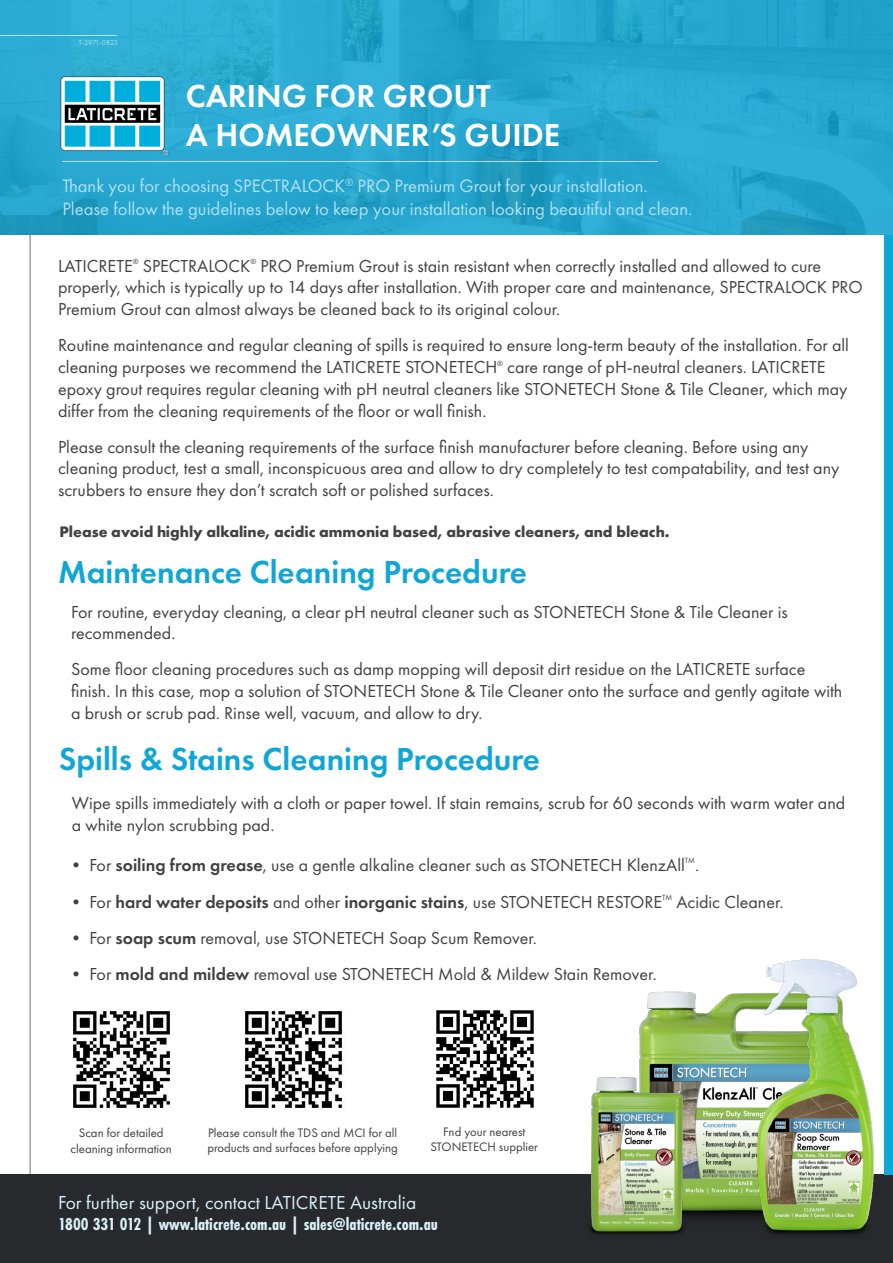
<style>
.page{position:relative;width:893px;height:1263px;background:#fff}
.page>*{position:absolute;margin:0;border:0;box-sizing:border-box;transform-origin:0 0}
.t1{font:600 33px "Futura PT";color:#10a7d6}
.t2{font:600 33px/39.6px "Futura PT";color:#fff}
.t3{font:19.5px "Futura PT";color:#daf1f9}
.t4{font:18.6px/22.4px "Futura PT";color:#b0e1f4}
.t5{font:18px/21.6px "Futura PT";color:#414141}
.t6{font:18px/21.6px "Futura PT";color:#424142}
.t7{font:700 18px "Futura PT Cond";color:#daf1f9}
.t8{font:700 15.75px "Futura PT";color:#414141}
.t9{font:12.75px/15.3px "Futura PT";color:#3e3e3f;text-align:center}
.t10{font:7.8px "Futura PT";color:#414141}
.t11{font:7.35px "Futura PT";letter-spacing:-.035em;color:#b0e1f4}
.s1{font-weight:600}
</style>
<div class="page">
<svg style="left:0;top:0;width:893px;height:235px;background:#27a7cf"></svg>
<img style="left:47px;top:68px;width:132px;height:94px">
<hr style="left:62px;top:162px;width:595px;height:1px;background:#fff">
<hr style="left:0;top:36px;width:116px;height:1px;background:#fff">
<hr style="left:30px;top:235px;width:1px;height:1024px;background:#231f20">
<div style="left:0;top:1174px;width:893px;height:89px;background:#27292d"></div>
<div style="left:885px;top:235px;width:8px;height:939px;background:#10a7d6"></div>
<img style="left:639px;top:991px;width:27px;height:82px">
<img style="left:666px;top:951px;width:227px;height:284px">
<img style="left:590px;top:1073px;width:131px;height:162px">
<img style="left:436px;top:1010px;width:98px;height:98px">
<img style="left:73px;top:1011px;width:97px;height:97px">
<img style="left:245px;top:1011px;width:97px;height:97px">
<p class="t11" style="left:79px;top:38px;width:41px">T-2971-0823</p>
<h1 class="t2" style="left:186px;top:75px;width:376px">CARING FOR GROUT<br>A HOMEOWNER’S GUIDE</h1>
<p class="t4" style="left:62px;top:175px;width:631px">Thank you for choosing SPECTRALOCK<sup>®</sup> PRO Premium Grout for your installation.<br>Please follow the guidelines below to keep your installation looking beautiful and clean.</p>
<p class="t5" style="left:58px;top:255px;width:806px;text-indent:202px">PRO Premium Grout is stain resistant when correctly installed and allowed to cure properly, which is typically up to 14 days after installation. With proper care and maintenance, SPECTRALOCK PRO<br>Premium Grout can almost always be cleaned back to its original colour.</p>
<p class="t5" style="left:58px;top:333px;width:792px;line-height:22.5px">Routine maintenance and regular cleaning of spills is required to ensure long-term beauty of the installation. For all cleaning purposes we recommend the LATICRETE STONETECH</p>
<p class="t5" style="left:58px;top:255px;width:76px">LATICRETE</p>
<p class="t10" style="left:133px;top:257px;width:7px">®</p>
<p class="t5" style="left:143px;top:255px;width:109px">SPECTRALOCK</p>
<p class="t10" style="left:250px;top:257px;width:7px">®</p>
<p class="t5" style="left:58px;top:356px;width:791px;text-indent:449px">care range of pH-neutral cleaners. LATICRETE epoxy grout requires regular cleaning with pH neutral cleaners like STONETECH Stone &amp; Tile Cleaner, which may differ from the cleaning requirements of the floor or wall finish.</p>
<p class="t5" style="left:58px;top:436px;width:783px">Please consult the cleaning requirements of the surface finish manufacturer before cleaning. Before using any cleaning product, test a small, inconspicuous area and allow to dry completely to test compatability, and test any scrubbers to ensure they don’t scratch soft or polished surfaces.</p>
<p class="t10" style="left:497px;top:359px;width:7px">®</p>
<p class="t8" style="left:59px;top:522px;width:612px">Please avoid highly alkaline, acidic ammonia based, abrasive cleaners, and bleach.</p>
<h1 class="t1" style="left:58px;top:551px;width:471px">Maintenance Cleaning Procedure</h1>
<p class="t6" style="left:71px;top:601px;width:718px">For routine, everyday cleaning, a clear pH neutral cleaner such as STONETECH Stone &amp; Tile Cleaner is recommended.</p>
<p class="t6" style="left:71px;top:658px;width:773px">Some floor cleaning procedures such as damp mopping will deposit dirt residue on the LATICRETE surface finish. In this case, mop a solution of STONETECH Stone &amp; Tile Cleaner onto the surface and gently agitate with a brush or scrub pad. Rinse well, vacuum, and allow to dry.</p>
<h1 class="t1" style="left:59px;top:738px;width:483px">Spills &amp; Stains Cleaning Procedure</h1>
<p class="t6" style="left:72px;top:792px;width:775px">Wipe spills immediately with a cloth or paper towel. If stain remains, scrub for 60 seconds with warm water and a white nylon scrubbing pad.</p>
<p class="t6" style="left:67px;top:854px;width:619px">• For <span class="s1">soiling from grease</span>, use a gentle alkaline cleaner such as STONETECH KlenzAll</p>
<p class="t10" style="left:685px;top:856px;width:12px">TM</p>
<p class="t6" style="left:695px;top:854px;width:6px">.</p>
<p class="t6" style="left:67px;top:891px;width:596px">• For <span class="s1">hard water deposits</span> and other <span class="s1">inorganic stains</span>, use STONETECH RESTORE</p>
<p class="t10" style="left:662px;top:893px;width:12px">TM</p>
<p class="t6" style="left:676px;top:891px;width:109px">Acidic Cleaner.</p>
<p class="t6" style="left:67px;top:927px;width:471px">• For <span class="s1">soap scum</span> removal, use STONETECH Soap Scum Remover.</p>
<p class="t6" style="left:67px;top:963px;width:591px">• For <span class="s1">mold and mildew</span> removal use STONETECH Mold &amp; Mildew Stain Remover.</p>
<p class="t9" style="left:71px;top:1125px;width:103px">Scan for detailed cleaning information</p>
<p class="t9" style="left:430px;top:1124px;width:109px">Fnd your nearest<br>STONETECH supplier</p>
<p class="t9" style="left:207px;top:1125px;width:192px;text-align:left">Please consult the TDS and MCI for all products and surfaces before applying</p>
<p class="t3" style="left:58px;top:1190px;width:360px">For further support, contact LATICRETE Australia</p>
<p class="t7" style="left:58px;top:1214px;width:381px">1800 331 012 | www.laticrete.com.au | sales@laticrete.com.au</p>
</div>
